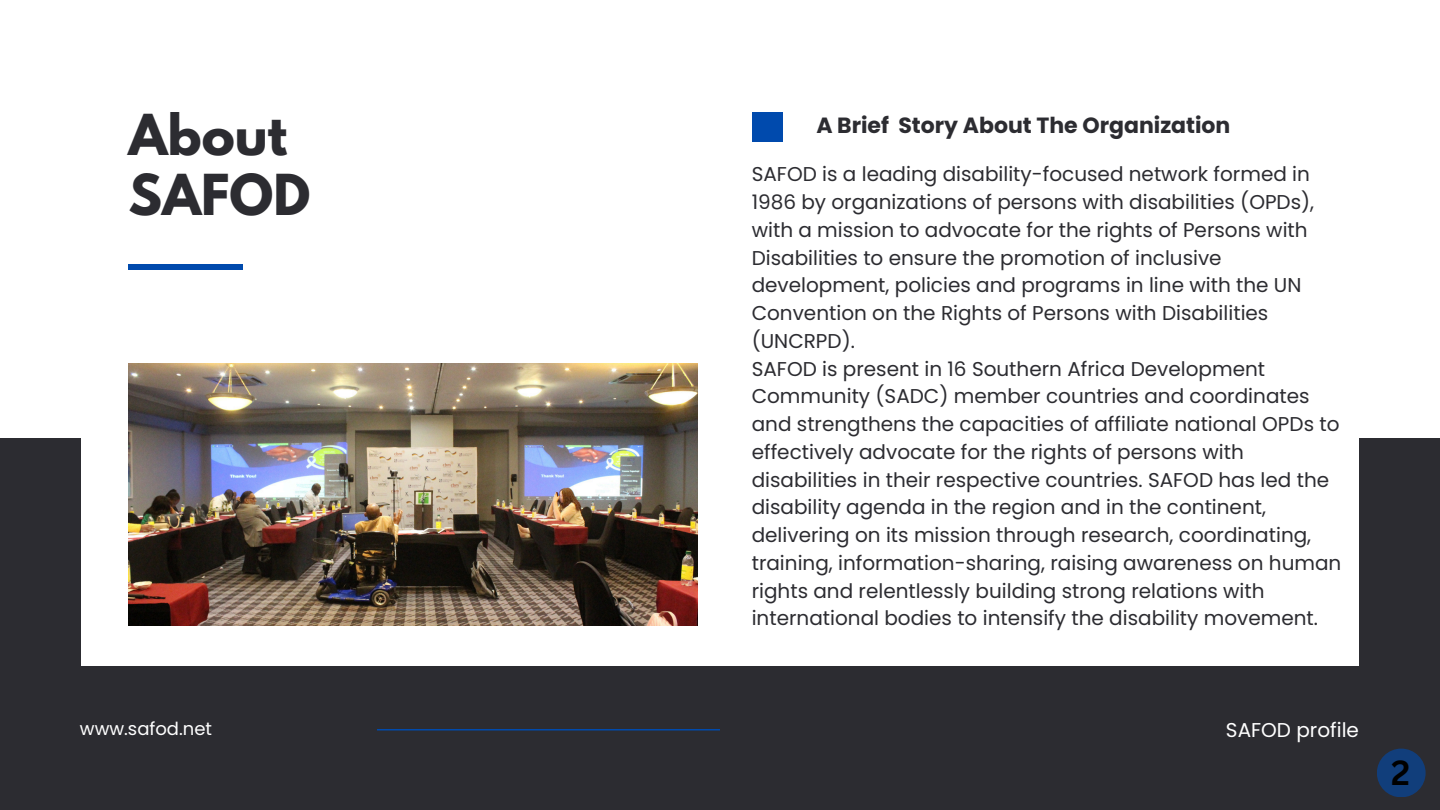
<style>
.page{position:relative;width:1440px;height:810px;background:#fff}
.page>*{position:absolute;margin:0;border:0;box-sizing:border-box;transform-origin:0 0}
.t1{font:700 50px/60px "League Spartan";color:#2c2c31}
.t2{font:700 34px "Canva Sans";color:#000}
.t3{font:700 22px "Poppins";color:#2c2c31}
.t4{font:20px/27.8px "Poppins";color:#2c2c31}
.t5{font:20px "Poppins";color:#fff}
.t6{font:18px "Poppins";color:#fff}
</style>
<div class="page">
<div style="left:0;top:439px;width:1440px;height:371px;background:#2c2c31"></div>
<div style="left:81px;top:405px;width:1278px;height:260px;background:#fff"></div>
<img style="left:128px;top:363px;width:570px;height:263px">
<div style="left:128px;top:264px;width:115px;height:6px;background:#004aad"></div>
<div style="left:752px;top:112px;width:31px;height:30px;background:#004aad"></div>
<hr style="left:377px;top:729px;width:343px;height:2px;background:#004aad">
<div style="left:1377px;top:749px;width:49px;height:48px;background:#113e7b;border-radius:50%"></div>
<h2 class="t1" style="left:128px;top:111px;width:183px">About<br>SAFOD</h2>
<h1 class="t6" style="left:80px;top:716px;width:134px">www.safod.net</h1>
<p class="t3" style="left:816px;top:109px;width:416px">A Brief Story About The Organization</p>
<h3 class="t4" style="left:752px;top:160px;width:591px">SAFOD is a leading disability-focused network formed in 1986 by organizations of persons with disabilities (OPDs), with a mission to advocate for the rights of Persons with Disabilities to ensure the promotion of inclusive development, policies and programs in line with the UN Convention on the Rights of Persons with Disabilities (UNCRPD).<br>SAFOD is present in 16 Southern Africa Development Community (SADC) member countries and coordinates and strengthens the capacities of affiliate national OPDs to effectively advocate for the rights of persons with disabilities in their respective countries. SAFOD has led the disability agenda in the region and in the continent, delivering on its mission through research, coordinating, training, information-sharing, raising awareness on human rights and relentlessly building strong relations with international bodies to intensify the disability movement.</h3>
<p class="t5" style="left:1226px;top:716px;width:135px">SAFOD profile</p>
<p class="t2" style="left:1391px;top:748px;width:20px">2</p>
</div>
